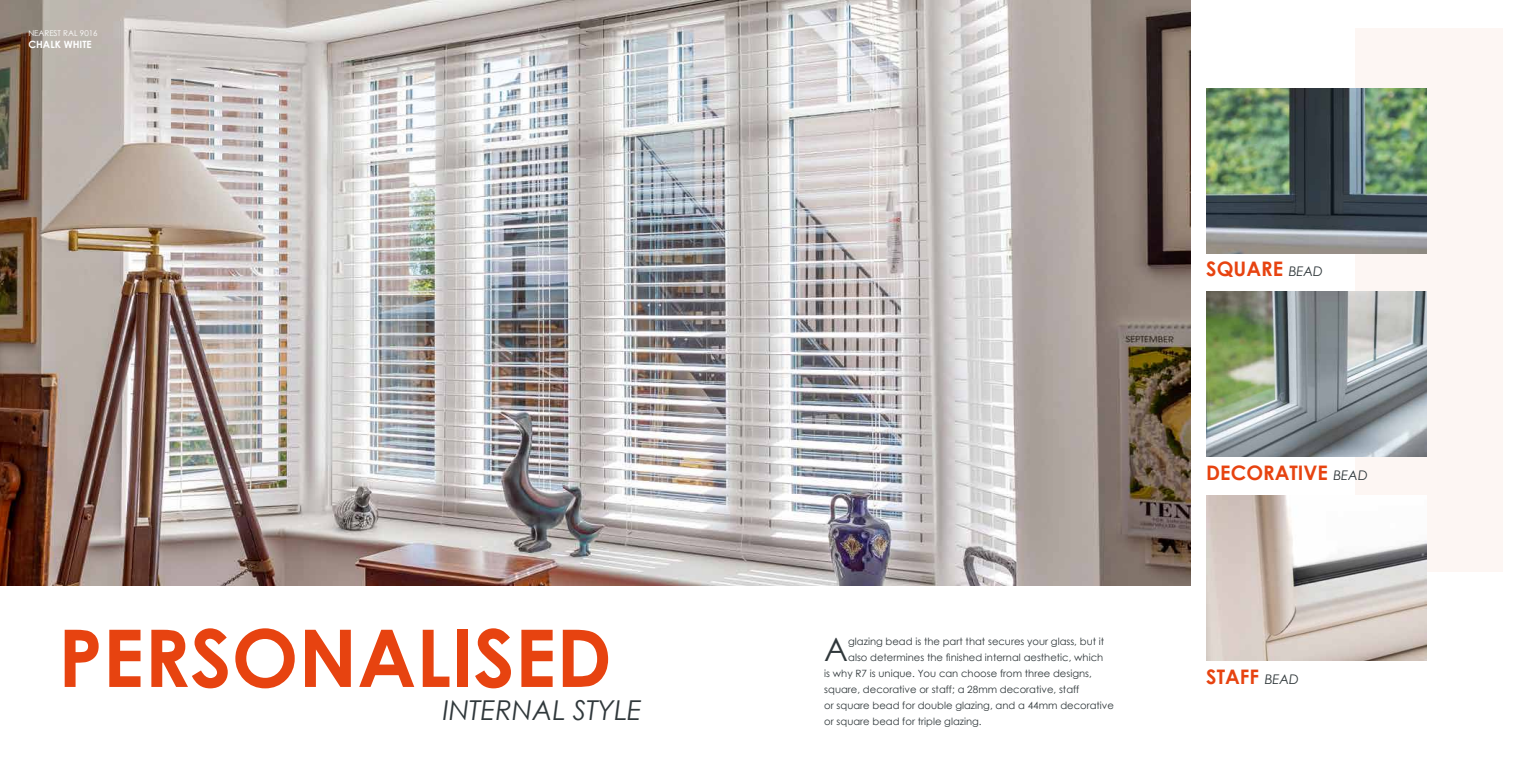
<style>
.page{position:relative;width:1531px;height:766px;background:#fff}
.page>*{position:absolute;margin:0;border:0;box-sizing:border-box;transform-origin:0 0}
.t1{font:700 79.5px "Century Gothic";color:#e74310}
.t2{font:32.3px "Century Gothic";color:#30383b}
.t3{font:italic 27.4px "Century Gothic";color:#30383b}
.t4{font:700 20px "Century Gothic";color:#e74310}
.t5{font:10px "Century Gothic";color:#30383b}
.t6{font:700 10px "Century Gothic";color:#fff}
.t7{font:8px "Century Gothic";color:#fff}
.s1{font-weight:400;font-style:italic;font-size:13.3px;color:#30383b}
</style>
<div class="page">
<div style="left:1355px;top:28px;width:147px;height:543px;background:#fdf6f3"></div>
<img style="left:0;top:0;width:1191px;height:585px">
<img style="left:1206px;top:88px;width:220px;height:165px">
<img style="left:1206px;top:495px;width:220px;height:165px">
<img style="left:1206px;top:291px;width:220px;height:165px">
<p class="t7" style="left:28px;top:27px;width:71px">NEAREST RAL 9016</p>
<p class="t6" style="left:28px;top:37px;width:65px">CHALK WHITE</p>
<h1 class="t1" style="left:58px;top:597px;width:555px">PERSONALISED</h1>
<h3 class="t3" style="left:443px;top:690px;width:200px">INTERNAL STYLE</h3>
<h2 class="t2" style="left:824px;top:627px;width:25px">A</h2>
<p class="t5" style="left:848px;top:634px;width:258px">glazing bead is the part that secures your glass, but it</p>
<p class="t5" style="left:848px;top:650px;width:257px">also determines the finished internal aesthetic, which</p>
<p class="t5" style="left:824px;top:666px;width:269px">is why R7 is unique. You can choose from three designs,</p>
<p class="t5" style="left:824px;top:682px;width:257px">square, decorative or staff; a 28mm decorative, staff</p>
<p class="t5" style="left:824px;top:698px;width:291px">or square bead for double glazing, and a 44mm decorative</p>
<p class="t5" style="left:824px;top:714px;width:159px">or square bead for triple glazing.</p>
<h3 class="t4" style="left:1206px;top:253px;width:118px">SQUARE <span class="s1">BEAD</span></h3>
<h3 class="t4" style="left:1206px;top:457px;width:163px">DECORATIVE <span class="s1">BEAD</span></h3>
<h3 class="t4" style="left:1206px;top:661px;width:94px">STAFF <span class="s1">BEAD</span></h3>
</div>
